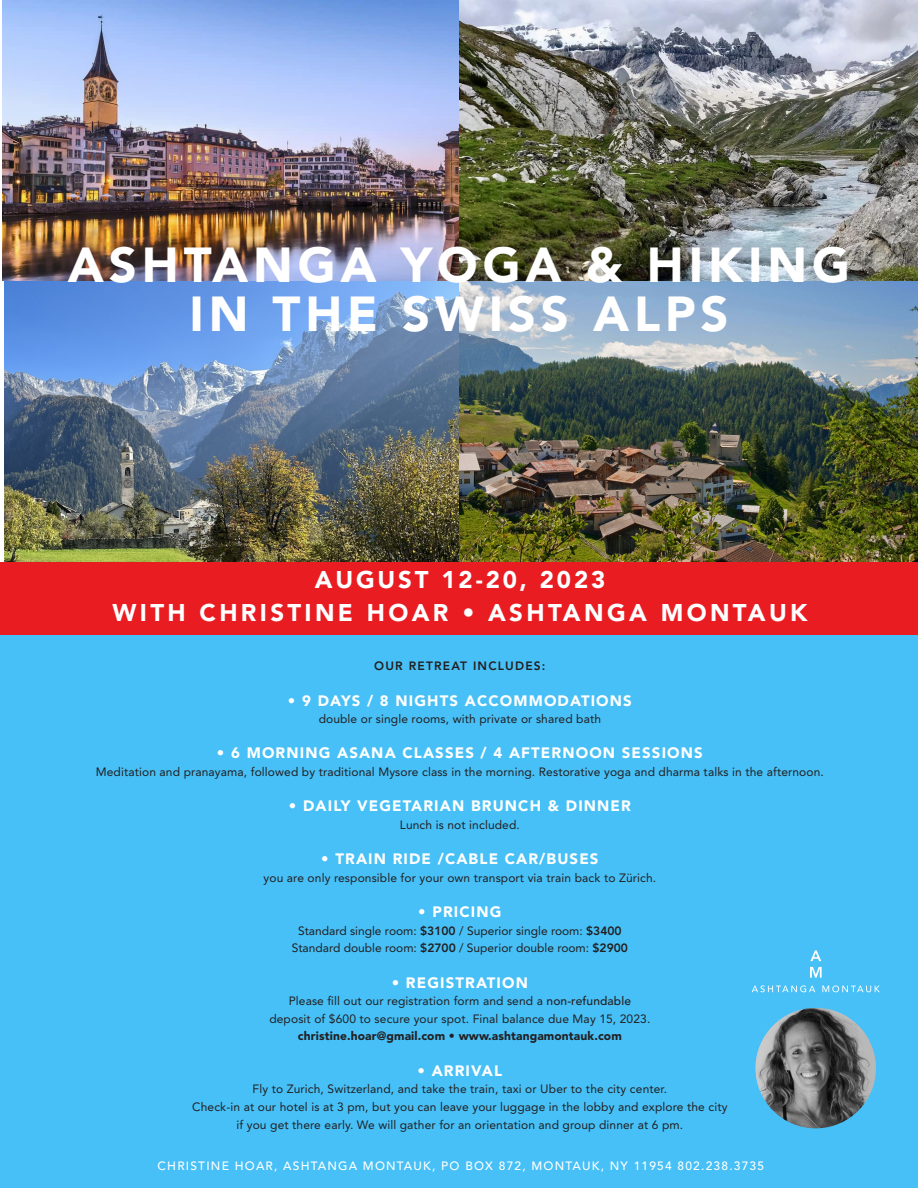
<style>
.page{position:relative;width:918px;height:1188px;background:#fff}
.page>*{position:absolute;margin:0;border:0;box-sizing:border-box;transform-origin:0 0}
.t1{font:900 48.75px "Avenir";letter-spacing:.1em;color:#fff}
.t2{font:900 24px "Avenir";letter-spacing:.14em;color:#fff}
.t3{font:900 24px "Avenir";letter-spacing:.12em;color:#fff}
.t4{font:900 15px "Avenir";letter-spacing:.075em;color:#fff}
.t5{font:12px "Avenir";letter-spacing:.01em;color:#231f20}
.t6{font:500 12px "Avenir";letter-spacing:.1em;color:#fff}
.t7{font:900 12px "Avenir";letter-spacing:.01em;color:#231f20}
.t8{font:800 12px "Avenir";letter-spacing:.1em;color:#231f20}
.s1{font-weight:800}
.s2{font-weight:500}
</style>
<div class="page">
<img style="left:5px;top:281px;width:454px;height:281px">
<img style="left:459px;top:281px;width:459px;height:281px">
<div style="left:0;top:634px;width:918px;height:554px;background:#46c0f7"></div>
<div style="left:0;top:562px;width:918px;height:72px;background:#e91c22"></div>
<img style="left:2px;top:0;width:916px;height:281px">
<img style="left:755px;top:1008px;width:121px;height:120px;border-radius:60px">
<svg style="left:752px;top:985px;width:128px;height:7px"></svg>
<svg style="left:810px;top:967px;width:12px;height:11px"></svg>
<svg style="left:810px;top:950px;width:11px;height:11px"></svg>
<p class="t1" style="left:68px;top:236px;width:784px">ASHTANGA YOGA &amp; HIKING</p>
<p class="t1" style="left:189px;top:284px;width:541px">IN THE SWISS ALPS</p>
<p class="t3" style="left:315px;top:566px;width:292px">AUGUST 12-20, 2023</p>
<p class="t2" style="left:113px;top:598px;width:696px">WITH CHRISTINE HOAR • ASHTANGA MONTAUK</p>
<p class="t8" style="left:374px;top:659px;width:173px">OUR RETREAT INCLUDES:</p>
<p class="t4" style="left:288px;top:691px;width:345px">• 9 DAYS / 8 NIGHTS ACCOMMODATIONS</p>
<p class="t5" style="left:319px;top:712px;width:284px">double or single rooms, with private or shared bath</p>
<p class="t4" style="left:217px;top:744px;width:487px">• 6 MORNING ASANA CLASSES / 4 AFTERNOON SESSIONS</p>
<p class="t5" style="left:96px;top:765px;width:730px">Meditation and pranayama, followed by traditional Mysore class in the morning. Restorative yoga and dharma talks in the afternoon.</p>
<p class="t4" style="left:289px;top:797px;width:344px">• DAILY VEGETARIAN BRUNCH &amp; DINNER</p>
<p class="t5" style="left:400px;top:818px;width:121px">Lunch is not included.</p>
<p class="t4" style="left:321px;top:850px;width:279px">• TRAIN RIDE /CABLE CAR/BUSES</p>
<p class="t5" style="left:264px;top:871px;width:394px">you are only responsible for your own transport via train back to Zürich.</p>
<p class="t4" style="left:418px;top:903px;width:85px">• PRICING</p>
<p class="t5" style="left:298px;top:924px;width:325px">Standard single room: <span class="s1">$3100</span> / Superior single room: <span class="s1">$3400</span></p>
<p class="t5" style="left:292px;top:941px;width:338px">Standard double room: <span class="s1">$2700</span> / Superior double room: <span class="s1">$2900</span></p>
<p class="t4" style="left:392px;top:973px;width:138px">• REGISTRATION</p>
<p class="t5" style="left:289px;top:994px;width:344px">Please fill out our registration form and send a <span class="s2">non-refundable</span></p>
<p class="t5" style="left:269px;top:1012px;width:382px">deposit of $600 to secure your spot. Final balance due May 15, 2023.</p>
<p class="t7" style="left:298px;top:1029px;width:325px">christine.hoar@gmail.com • www.ashtangamontauk.com</p>
<p class="t4" style="left:418px;top:1061px;width:86px">• ARRIVAL</p>
<p class="t5" style="left:253px;top:1082px;width:416px">Fly to Zurich, Switzerland, and take the train, taxi or Uber to the city center.</p>
<p class="t5" style="left:192px;top:1100px;width:537px">Check-in at our hotel is at 3 pm, but you can leave your luggage in the lobby and explore the city</p>
<p class="t5" style="left:236px;top:1117px;width:448px">if you get there early. We will gather for an orientation and group dinner at 6 pm.</p>
<p class="t6" style="left:158px;top:1159px;width:608px">CHRISTINE HOAR, ASHTANGA MONTAUK, PO BOX 872, MONTAUK, NY 11954 802.238.3735</p>
</div>
